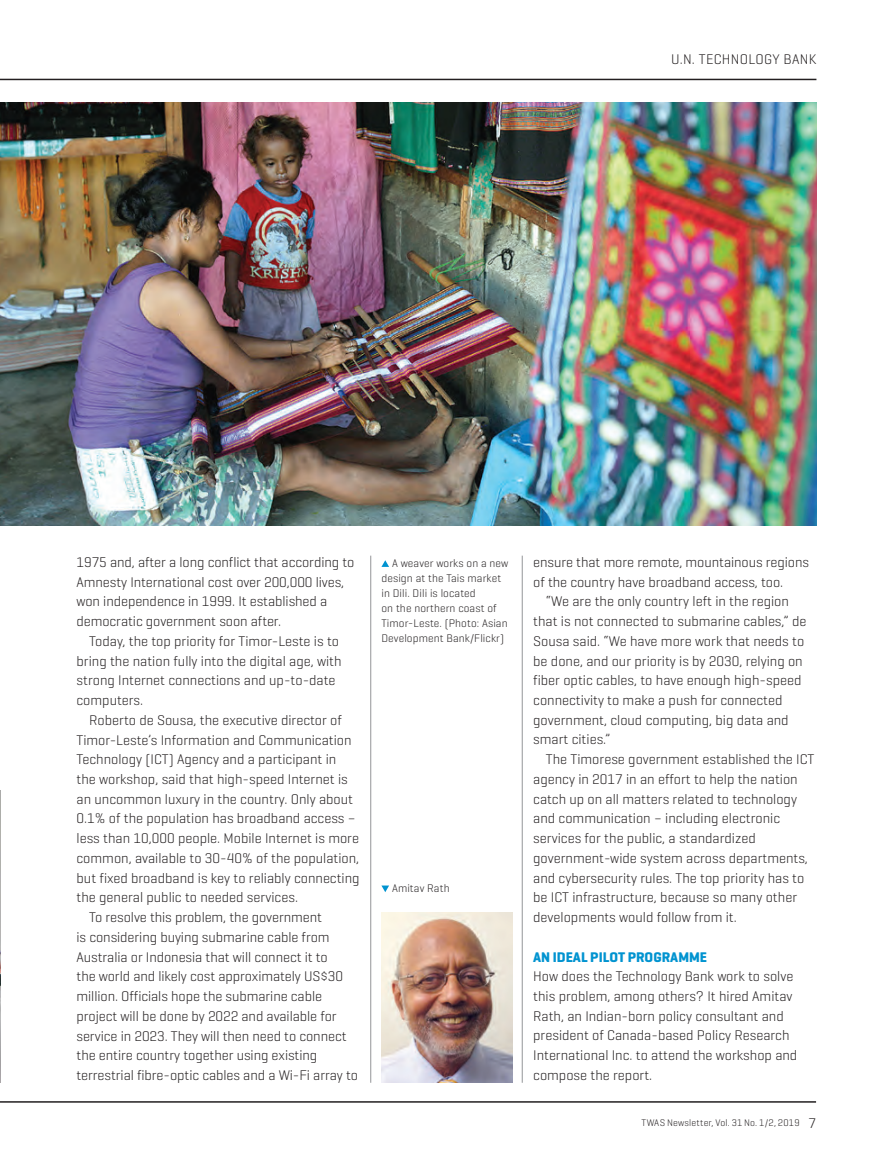
<style>
.page{position:relative;width:893px;height:1170px;background:#fff}
.page>*{position:absolute;margin:0;border:0;box-sizing:border-box;transform-origin:0 0}
.t1{font:300 14.25px/19.6px "Geogrotesque";color:#231f20}
.t2{font:700 14.25px "Geogrotesque";color:#0093d0}
.t3{font:300 14.25px "Geogrotesque";letter-spacing:.02em;color:#231f20}
.t4{font:300 11.25px/15px "Geogrotesque";letter-spacing:.01em;color:#231f20}
.t5{font:300 9.75px "Geogrotesque";letter-spacing:.02em;color:#231f20}
.s1{font-size:14.25px}
</style>
<div class="page">
<hr style="left:0;top:79px;width:816px;height:1px;background:#231f20">
<hr style="left:0;top:1101px;width:816px;height:1px;background:#231f20">
<hr style="left:522px;top:555px;width:1px;height:527px;background:#939598">
<hr style="left:370px;top:555px;width:1px;height:527px;background:#939598">
<img style="left:381px;top:912px;width:132px;height:170px">
<img style="left:0;top:790px;width:1px;height:292px">
<svg style="left:381px;top:885px;width:8px;height:7px"></svg>
<svg style="left:381px;top:560px;width:8px;height:7px"></svg>
<img style="left:0;top:102px;width:816px;height:423px">
<p class="t3" style="left:671px;top:51px;width:147px">U.N. TECHNOLOGY BANK</p>
<p class="t1" style="left:77px;top:551px;width:279px">1975 and, after a long conflict that according to Amnesty International cost over 200,000 lives, won independence in 1999. It established a democratic government soon after.</p>
<p class="t1" style="left:77px;top:630px;width:267px;text-indent:13px">Today, the top priority for Timor-Leste is to bring the nation fully into the digital age, with strong Internet connections and up-to-date computers.</p>
<p class="t1" style="left:89px;top:709px;width:254px">Roberto de Sousa, the executive director of</p>
<p class="t1" style="left:77px;top:729px;width:277px">Timor-Leste’s Information and Communication</p>
<p class="t1" style="left:77px;top:749px;width:261px">Technology (ICT) Agency and a participant in</p>
<p class="t1" style="left:77px;top:768px;width:273px">the workshop, said that high-speed Internet is</p>
<p class="t1" style="left:77px;top:788px;width:278px">an uncommon luxury in the country. Only about</p>
<p class="t1" style="left:77px;top:808px;width:281px">0.1% of the population has broadband access –</p>
<p class="t1" style="left:77px;top:828px;width:284px">less than 10,000 people. Mobile Internet is more</p>
<p class="t1" style="left:77px;top:847px;width:284px">common, available to 30-40% of the population,</p>
<p class="t1" style="left:77px;top:867px;width:285px">but fixed broadband is key to reliably connecting</p>
<p class="t1" style="left:77px;top:887px;width:223px">the general public to needed services.</p>
<p class="t1" style="left:89px;top:906px;width:234px">To resolve this problem, the government</p>
<p class="t1" style="left:77px;top:926px;width:255px">is considering buying submarine cable from</p>
<p class="t1" style="left:77px;top:946px;width:253px">Australia or Indonesia that will connect it to</p>
<p class="t1" style="left:77px;top:966px;width:268px">the world and likely cost approximately US$30</p>
<p class="t1" style="left:77px;top:985px;width:247px">million. Officials hope the submarine cable</p>
<p class="t1" style="left:77px;top:1005px;width:262px">project will be done by 2022 and available for</p>
<p class="t1" style="left:77px;top:1025px;width:272px">service in 2023. They will then need to connect</p>
<p class="t1" style="left:77px;top:1044px;width:242px">the entire country together using existing</p>
<p class="t1" style="left:77px;top:1064px;width:283px">terrestrial fibre-optic cables and a Wi-Fi array to</p>
<p class="t4" style="left:381px;top:555px;width:128px;text-indent:11px">A weaver works on a new design at the Tais market in Dili. Dili is located<br>on the northern coast of<br>Timor-Leste. (Photo: Asian<br>Development Bank/Flickr)</p>
<p class="t4" style="left:392px;top:880px;width:59px">Amitav Rath</p>
<p class="t1" style="left:533px;top:551px;width:277px">ensure that more remote, mountainous regions of the country have broadband access, too.</p>
<p class="t1" style="left:533px;top:591px;width:275px;text-indent:13px">“We are the only country left in the region that is not connected to submarine cables,” de Sousa said. “We have more work that needs to be done, and our priority is by 2030, relying on fiber optic cables, to have enough high-speed connectivity to make a push for connected government, cloud computing, big data and smart cities.”</p>
<p class="t1" style="left:533px;top:749px;width:283px;text-indent:13px">The Timorese government established the ICT agency in 2017 in an effort to help the nation catch up on all matters related to technology and communication – including electronic services for the public, a standardized government-wide system across departments, and cybersecurity rules. The top priority has to be ICT infrastructure, because so many other developments would follow from it.</p>
<p class="t2" style="left:533px;top:947px;width:175px">AN IDEAL PILOT PROGRAMME</p>
<p class="t1" style="left:533px;top:966px;width:266px">How does the Technology Bank work to solve this problem, among others? It hired Amitav Rath, an Indian-born policy consultant and president of Canada-based Policy Research International Inc. to attend the workshop and compose the report.</p>
<p class="t5" style="left:641px;top:1116px;width:176px">TWAS Newsletter, Vol. 31 No. 1/2, 2019 <span class="s1">7</span></p>
</div>
